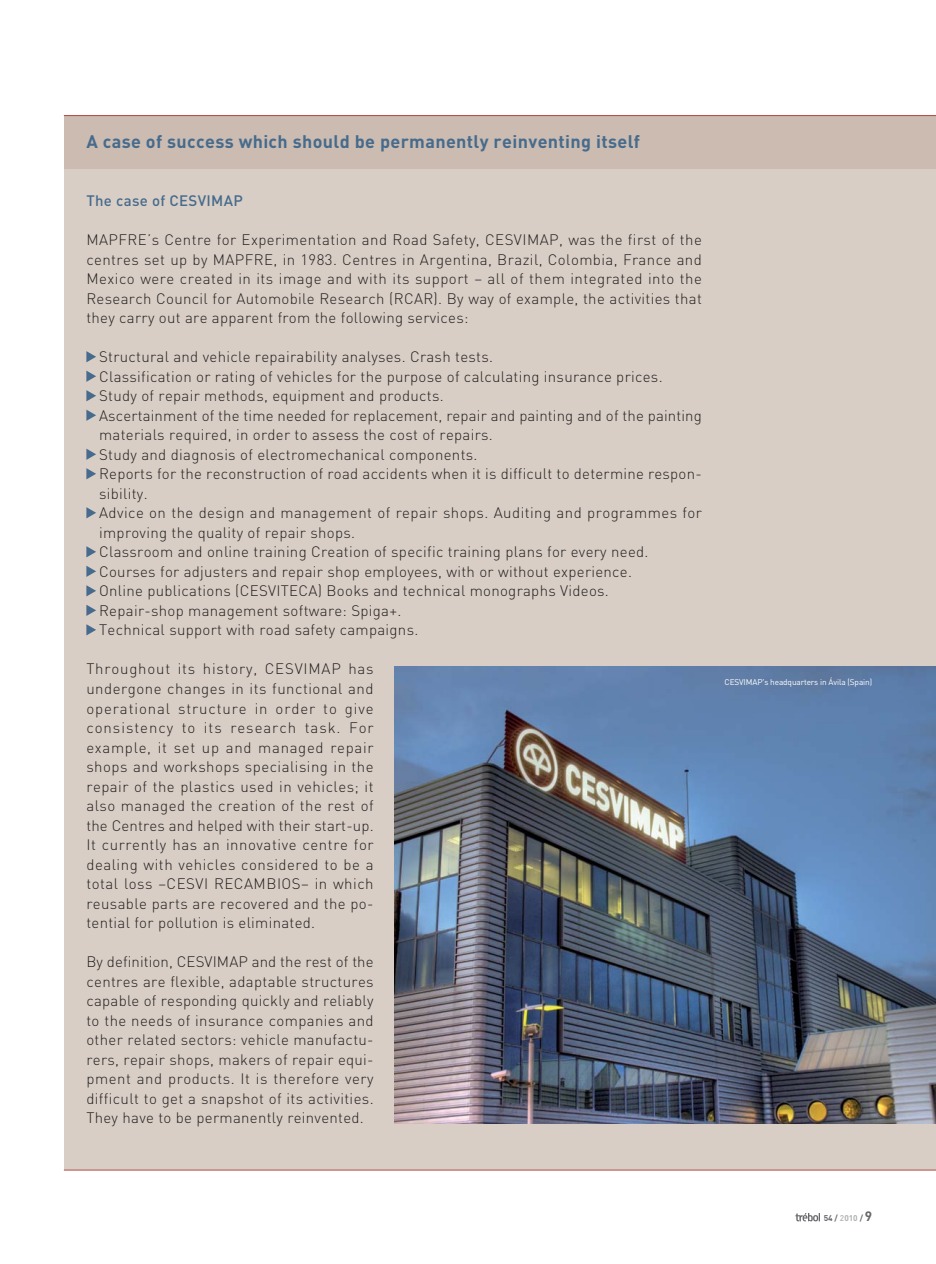
<style>
.page{position:relative;width:936px;height:1264px;background:#fff}
.page>*{position:absolute;margin:0;border:0;box-sizing:border-box;transform-origin:0 0}
.t1{font:700 18px "DIN";letter-spacing:.02em;color:#466b8c}
.t2{font:300 15px/19.5px "DIN";letter-spacing:.02em;color:#231f20;text-align:justify}
.t3{font:500 15px "DIN";letter-spacing:.02em;color:#466b8c}
.t4{font:8.25px "DIN";letter-spacing:-.015em;color:#fff}
.t5{font:700 8.25px "DIN";color:#67686b}
.s1{font-weight:500;color:#aeb0b3}
.s2{color:#aeb0b3}
.s3{font-size:13.5px}
</style>
<div class="page">
<div style="left:64px;top:115px;width:872px;height:1055px;background:#d8cec5"></div>
<hr style="left:64px;top:1169px;width:872px;height:1px;background:#af4a45">
<div style="left:64px;top:115px;width:872px;height:54px;background:#cbbbb1"></div>
<hr style="left:64px;top:115px;width:872px;height:1px;background:#af4a45">
<svg style="left:86px;top:351px;width:10px;height:11px"></svg>
<svg style="left:86px;top:370px;width:10px;height:12px"></svg>
<svg style="left:86px;top:390px;width:10px;height:11px"></svg>
<svg style="left:86px;top:409px;width:10px;height:12px"></svg>
<svg style="left:86px;top:448px;width:10px;height:12px"></svg>
<svg style="left:86px;top:468px;width:10px;height:11px"></svg>
<svg style="left:86px;top:507px;width:10px;height:11px"></svg>
<svg style="left:86px;top:546px;width:10px;height:11px"></svg>
<svg style="left:86px;top:565px;width:10px;height:12px"></svg>
<svg style="left:86px;top:585px;width:10px;height:11px"></svg>
<svg style="left:86px;top:604px;width:10px;height:12px"></svg>
<svg style="left:86px;top:624px;width:10px;height:11px"></svg>
<img style="left:395px;top:667px;width:541px;height:456px">
<img style="left:795px;top:1213px;width:24px;height:8px">
<p class="t1" style="left:86px;top:135px;width:555px">A case of success which should be permanently reinventing itself</p>
<p class="t3" style="left:86px;top:195px;width:158px">The case of CESVIMAP</p>
<p class="t2" style="left:86px;top:232px;width:617px">MAPFRE’s Centre for Experimentation and Road Safety, CESVIMAP, was the first of the centres set up by MAPFRE, in 1983. Centres in Argentina, Brazil, Colombia, France and Mexico were created in its image and with its support – all of them integrated into the Research Council for Automobile Research (RCAR). By way of example, the activities that they carry out are apparent from the following services:</p>
<p class="t2" style="left:99px;top:349px;width:604px;text-align:left">Structural and vehicle repairability analyses. Crash tests.<br>Classification or rating of vehicles for the purpose of calculating insurance prices.<br>Study of repair methods, equipment and products.<br>Ascertainment of the time needed for replacement, repair and painting and of the painting materials required, in order to assess the cost of repairs.<br>Study and diagnosis of electromechanical components.<br>Reports for the reconstruction of road accidents when it is difficult to determine respon&shy;sibility.<br>Advice on the design and management of repair shops. Auditing and programmes for improving the quality of repair shops.<br>Classroom and online training Creation of specific training plans for every need.<br>Courses for adjusters and repair shop employees, with or without experience.<br>Online publications (CESVITECA) Books and technical monographs Videos.<br>Repair-shop management software: Spiga+.<br>Technical support with road safety campaigns.</p>
<p class="t2" style="left:86px;top:661px;width:289px">Throughout its history, CESVIMAP has undergone changes in its functional and operational structure in order to give consistency to its research task. For example, it set up and managed repair shops and workshops specialising in the repair of the plastics used in vehicles; it also managed the creation of the rest of the Centres and helped with their start-up.<br>It currently has an innovative centre for dealing with vehicles considered to be a total loss –CESVI RECAMBIOS– in which reusable parts are recovered and the po&shy;tential for pollution is eliminated.</p>
<p class="t2" style="left:86px;top:953px;width:289px">By definition, CESVIMAP and the rest of the centres are flexible, adaptable structures capable of responding quickly and reliably to the needs of insurance companies and other related sectors: vehicle manufactu&shy;rers, repair shops, makers of repair equi&shy;pment and products. It is therefore very difficult to get a snapshot of its activities.<br>They have to be permanently reinvented.</p>
<p class="t4" style="left:724px;top:679px;width:149px">CESVIMAP's headquarters in Ávila (Spain)</p>
<p class="t5" style="left:823px;top:1215px;width:50px">54 / <span class="s1">2</span><span class="s2">010</span> / <span class="s3">9</span></p>
</div>
